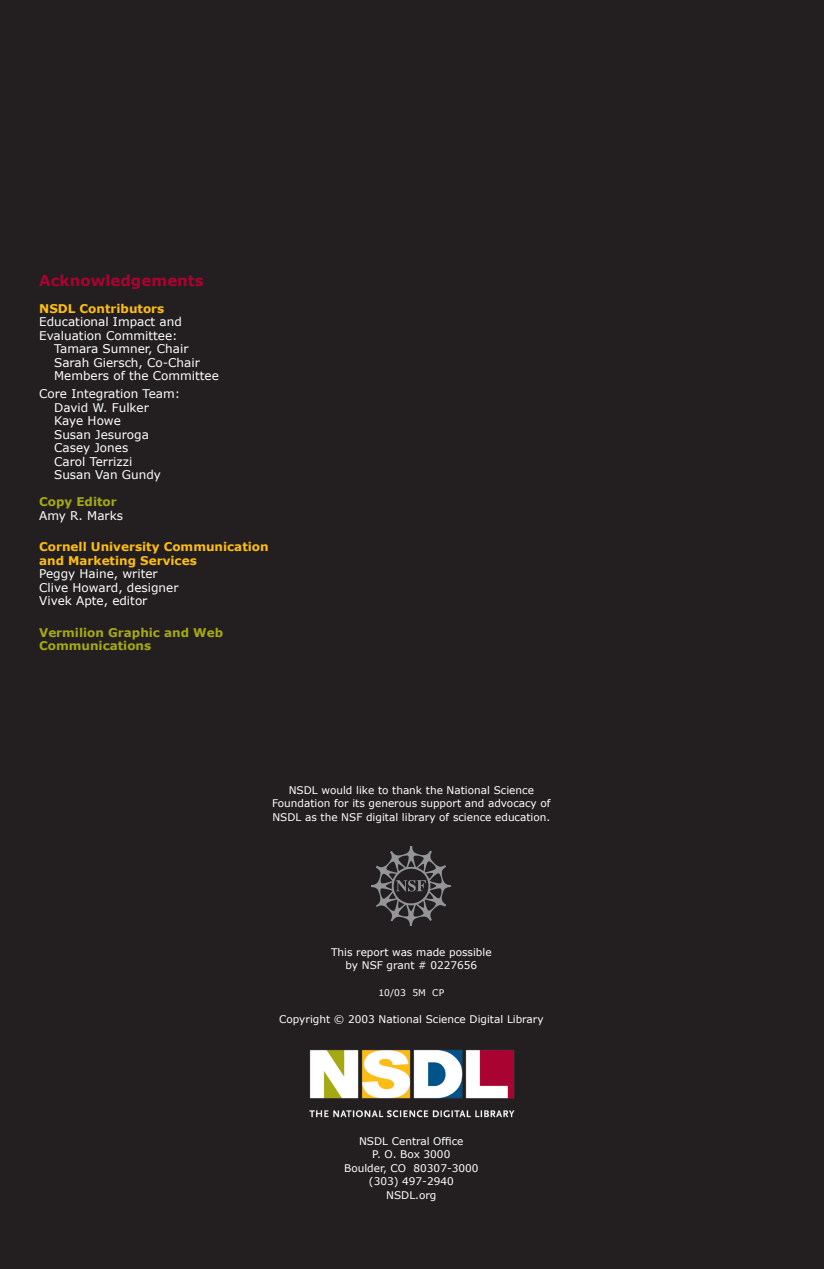
<style>
.page{position:relative;width:824px;height:1269px;background:#231f20}
.page>*{position:absolute;margin:0;border:0;box-sizing:border-box;transform-origin:0 0}
.t1{font:700 15px "Verdana";color:#a90332}
.t2{font:12px/13.5px "Verdana";color:#fff}
.t3{font:700 12px/13.5px "Verdana";color:#fdbd12}
.t4{font:700 12px/13.5px "Verdana";color:#a5a912}
.t5{font:700 12px "Verdana";color:#fdbe12}
.t6{font:10.5px/13.5px "Verdana";color:#fff;text-align:center}
.t7{font:9.15px "Verdana";color:#fff}
</style>
<div class="page">
<img style="left:309px;top:1049px;width:206px;height:69px">
<img style="left:372px;top:847px;width:78px;height:78px">
<p class="t1" style="left:39px;top:271px;width:166px">Acknowledgements</p>
<p class="t5" style="left:39px;top:301px;width:127px">NSDL Contributors</p>
<p class="t2" style="left:39px;top:315px;width:144px">Educational Impact and</p>
<p class="t2" style="left:39px;top:328px;width:140px">Evaluation Committee:</p>
<p class="t2" style="left:54px;top:342px;width:136px">Tamara Sumner, Chair</p>
<p class="t2" style="left:54px;top:355px;width:166px">Sarah Giersch, Co-Chair<br>Members of the Committee</p>
<p class="t2" style="left:39px;top:387px;width:142px">Core Integration Team:</p>
<p class="t2" style="left:54px;top:400px;width:96px">David W. Fulker</p>
<p class="t2" style="left:54px;top:414px;width:68px">Kaye Howe</p>
<p class="t2" style="left:54px;top:427px;width:96px">Susan Jesuroga</p>
<p class="t2" style="left:54px;top:441px;width:76px">Casey Jones</p>
<p class="t2" style="left:54px;top:454px;width:80px">Carol Terrizzi</p>
<p class="t2" style="left:54px;top:468px;width:108px">Susan Van Gundy</p>
<p class="t4" style="left:39px;top:495px;width:79px">Copy Editor</p>
<p class="t2" style="left:39px;top:508px;width:85px">Amy R. Marks</p>
<p class="t3" style="left:39px;top:540px;width:231px">Cornell University Communication and Marketing Services</p>
<p class="t2" style="left:39px;top:567px;width:120px">Peggy Haine, writer</p>
<p class="t2" style="left:39px;top:580px;width:141px">Clive Howard, designer</p>
<p class="t2" style="left:39px;top:594px;width:110px">Vivek Apte, editor</p>
<p class="t4" style="left:39px;top:625px;width:185px">Vermilion Graphic and Web<br>Communications</p>
<p class="t6" style="left:272px;top:783px;width:280px">NSDL would like to thank the National Science<br>Foundation for its generous support and advocacy of<br>NSDL as the NSF digital library of science education.</p>
<p class="t6" style="left:331px;top:945px;width:162px">This report was made possible by NSF grant # 0227656</p>
<p class="t7" style="left:378px;top:987px;width:67px">10/03 5M CP</p>
<p class="t6" style="left:279px;top:1012px;width:266px">Copyright © 2003 National Science Digital Library</p>
<p class="t6" style="left:359px;top:1134px;width:106px">NSDL Central Office</p>
<p class="t6" style="left:372px;top:1147px;width:80px">P. O. Box 3000</p>
<p class="t6" style="left:344px;top:1161px;width:136px">Boulder, CO 80307-3000</p>
<p class="t6" style="left:369px;top:1174px;width:86px">(303) 497-2940</p>
<p class="t6" style="left:386px;top:1188px;width:52px">NSDL.org</p>
</div>
